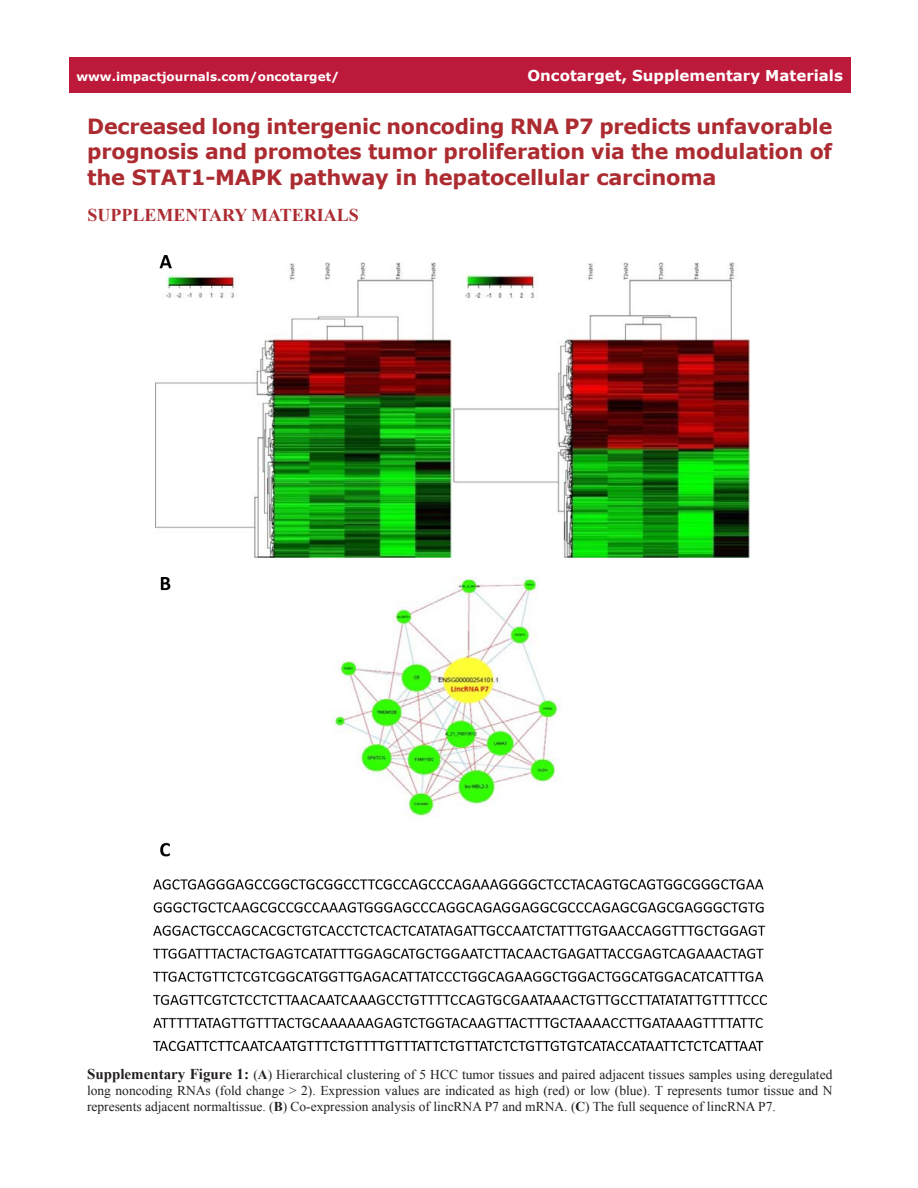
<style>
.page{position:relative;width:918px;height:1188px;background:#fff}
.page>*{position:absolute;margin:0;border:0;box-sizing:border-box;transform-origin:0 0}
.t1{font:700 21px/25.2px "Verdana";letter-spacing:-.01em;color:#ac2b31;text-align:justify}
.Heading{font:700 18px "Times New Roman";color:#ac2b31}
.t2{font:700 15px "Verdana";color:#fff}
.FigureText{font:13.5px/16.2px "Times New Roman";color:#231f20;text-align:justify}
.t3{font:700 12px "Verdana";color:#fff}
.s1{font-weight:700;font-size:15px}
.s2{font-weight:700}
</style>
<div class="page">
<div style="left:69px;top:57px;width:781px;height:36px;background:#bd1a3b"></div>
<img style="left:153px;top:255px;width:613px;height:796px">
<p class="t3" style="left:76px;top:68px;width:264px">www.impactjournals.com/oncotarget/</p>
<p class="t2" style="left:528px;top:65px;width:308px">Oncotarget, Supplementary Material</p>
<p class="t2" style="left:564px;top:65px;width:280px">Oncotarget Advance Publications</p>
<p class="t1" style="left:87px;top:114px;width:747px">Decreased long intergenic noncoding RNA P7 predicts unfavorable prognosis and promotes tumor proliferation via the modulation of the STAT1-MAPK pathway in hepatocellular carcinoma</p>
<p class="Heading" style="left:87px;top:203px;width:273px">SUPPLEMENTARY MATERIALS</p>
<p class="FigureText" style="left:87px;top:1066px;width:747px"><span class="s1">Supplementary Figure 1:</span> (<span class="s2">A</span>) Hierarchical clustering of 5 HCC tumor tissues and paired adjacent tissues samples using deregulated long noncoding RNAs (fold change &gt; 2). Expression values are indicated as high (red) or low (blue). T represents tumor tissue and N represents adjacent normaltissue. (<span class="s2">B</span>) Co-expression analysis of lincRNA P7 and mRNA. (<span class="s2">C</span>) The full sequence of lincRNA P7.</p>
</div>
